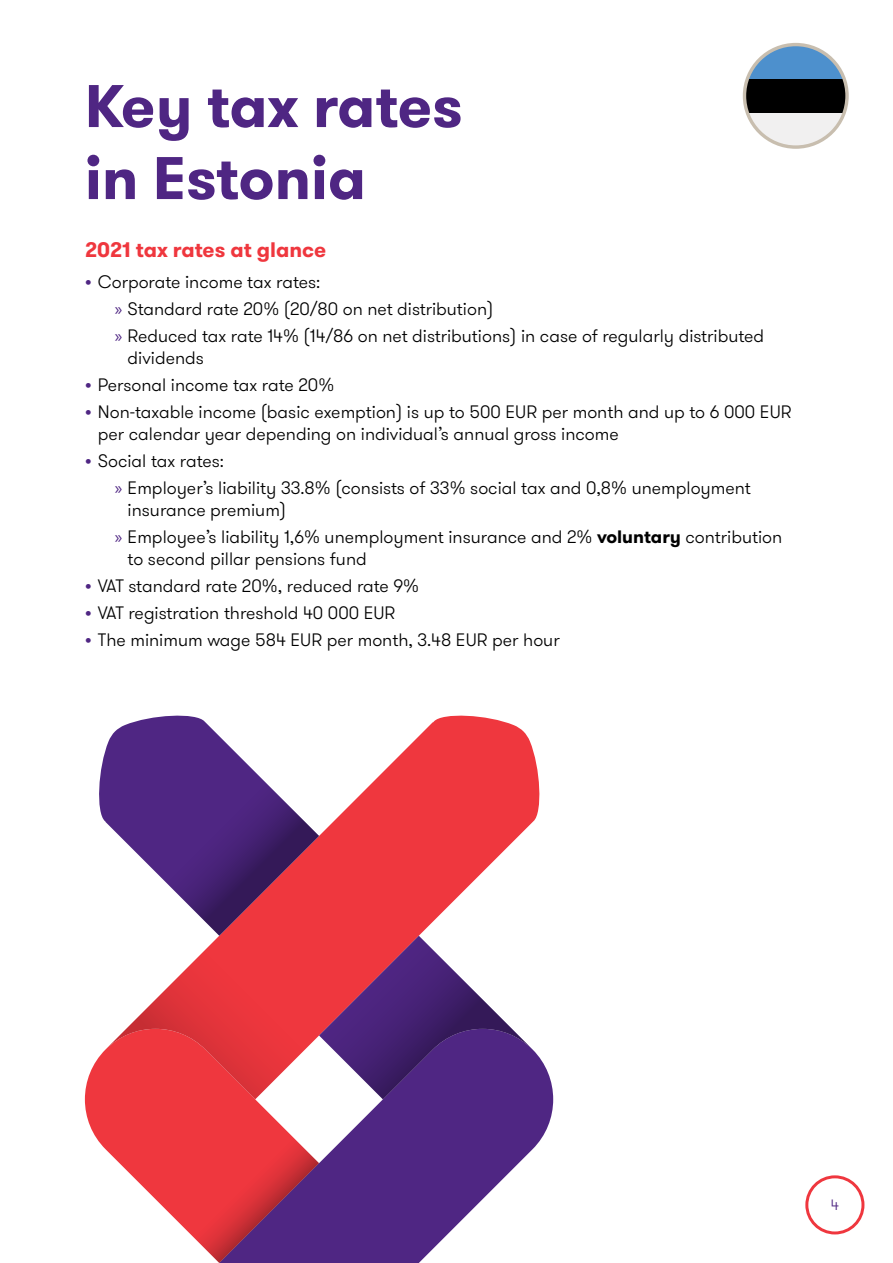
<style>
.page{position:relative;width:893px;height:1263px;background:#fff}
.page>*{position:absolute;margin:0;border:0;box-sizing:border-box;transform-origin:0 0}
.t1{font:700 60px/72px "GT Walsheim Pro";color:#4f2683}
.t2{font:700 21px "GT Walsheim Pro";color:#ef373e}
.t3{font:300 18px/26.7px "GT Walsheim Pro";color:#000}
.t4{font:300 15px "GT Walsheim Pro";color:#4f2683}
.s1{font-weight:700;color:#4f2683}
.s2{font-family:"Myriad Pro";font-weight:400;color:#4f2683}
.s3{font-weight:700}
</style>
<div class="page">
<svg style="left:743px;top:43px;width:106px;height:106px"></svg>
<div style="left:805px;top:1175px;width:59px;height:59px;border:3px solid #ef373e;border-radius:50%"></div>
<svg style="left:319px;top:716px;width:221px;height:220px;fill:#ef373e"></svg>
<svg style="left:99px;top:716px;width:106px;height:107px"></svg>
<svg style="left:106px;top:722px;width:213px;height:214px"></svg>
<svg style="left:85px;top:936px;width:468px;height:327px"></svg>
<h1 class="t1" style="left:85px;top:71px;width:379px">Key tax rates in Estonia</h1>
<p class="t2" style="left:85px;top:236px;width:243px">2021 tax rates at glance</p>
<p class="t3" style="left:115px;top:269px;width:651px;text-indent:-30px"><span class="s1">•</span> Corporate income tax rates:<br><span class="s2">»</span> Standard rate 20% (20/80 on net distribution)<br><span class="s2">»</span> Reduced tax rate 14% (14/86 on net distributions) in case of regularly distributed</p>
<p class="t3" style="left:128px;top:345px;width:78px">dividends</p>
<p class="t3" style="left:85px;top:372px;width:251px"><span class="s1">•</span> Personal income tax rate 20%</p>
<p class="t3" style="left:98px;top:401px;width:695px;line-height:22.5px;text-indent:-13px"><span class="s1">•</span> Non-taxable income (basic exemption) is up to 500 EUR per month and up to 6 000 EUR per calendar year depending on individual’s annual gross income</p>
<p class="t3" style="left:115px;top:448px;width:637px;text-indent:-30px"><span class="s1">•</span> Social tax rates:<br><span class="s2">»</span> Employer’s liability 33.8% (consists of 33% social tax and 0,8% unemployment</p>
<p class="t3" style="left:115px;top:497px;width:669px;text-indent:13px">insurance premium)<br><span class="s2">»</span> Employee’s liability 1,6% unemployment insurance and 2% <span class="s3">voluntary</span> contribution</p>
<p class="t3" style="left:128px;top:546px;width:241px">to second pillar pensions fund</p>
<p class="t3" style="left:85px;top:573px;width:336px"><span class="s1">•</span> VAT standard rate 20%, reduced rate 9%</p>
<p class="t3" style="left:85px;top:600px;width:312px"><span class="s1">•</span> VAT registration threshold 40 000 EUR</p>
<p class="t3" style="left:85px;top:626px;width:476px"><span class="s1">•</span> The minimum wage 584 EUR per month, 3.48 EUR per hour</p>
<p class="t4" style="left:831px;top:1195px;width:10px">4</p>
</div>
